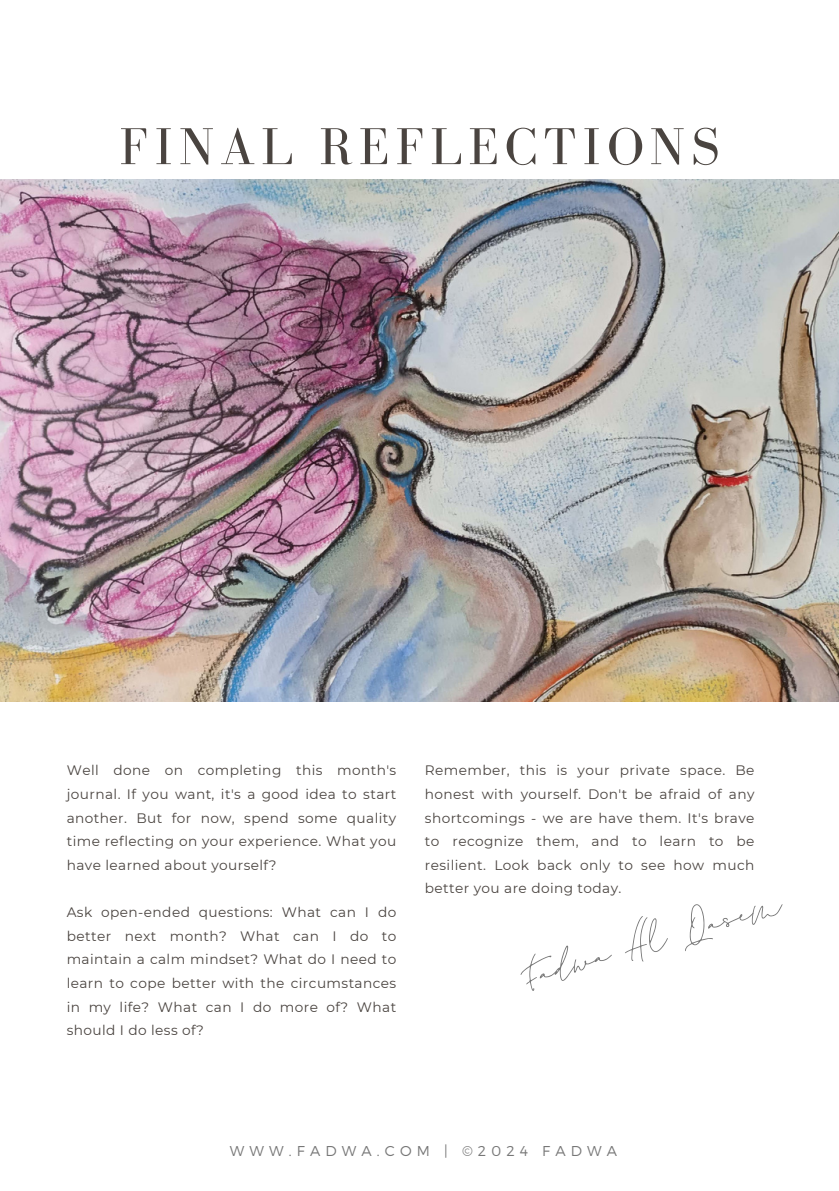
<style>
.page{position:relative;width:839px;height:1191px;background:#fff}
.page>*{position:absolute;margin:0;border:0;box-sizing:border-box;transform-origin:0 0}
.t1{font:60.4px "Sanitary";color:#777}
.t2{font:53.4px "Bodoni FLF";letter-spacing:.11em;color:#4a4440}
.t3{font:300 14.2px "Montserrat";letter-spacing:.36em;color:#777}
.t4{font:13.6px/23.6px "Montserrat";letter-spacing:.03em;color:#4a4440;text-align:justify}
</style>
<div class="page">
<img style="left:0;top:179px;width:838px;height:522px">
<p class="t2" style="left:119px;top:118px;width:602px">FINAL REFLECTIONS</p>
<p class="t4" style="left:67px;top:759px;width:331px">Well done on completing this month's journal. If you want, it's a good idea to start another. But for now, spend some quality time reflecting on your experience. What you have learned about yourself?</p>
<p class="t4" style="left:67px;top:900px;width:331px">Ask open-ended questions: What can I do better next month? What can I do to maintain a calm mindset? What do I need to learn to cope better with the circumstances in my life? What can I do more of? What should I do less of?</p>
<p class="t4" style="left:425px;top:759px;width:331px">Remember, this is your private space. Be honest with yourself. Don't be afraid of any shortcomings - we are have them. It's brave to recognize them, and to learn to be resilient. Look back only to see how much better you are doing today.</p>
<p class="t1" style="left:510px;top:937px;width:271px;rotate:-16deg">Fadwa Al Qasem</p>
<p class="t3" style="left:230px;top:1141px;width:389px">WWW.FADWA.COM | ©2024 FADWA</p>
</div>
